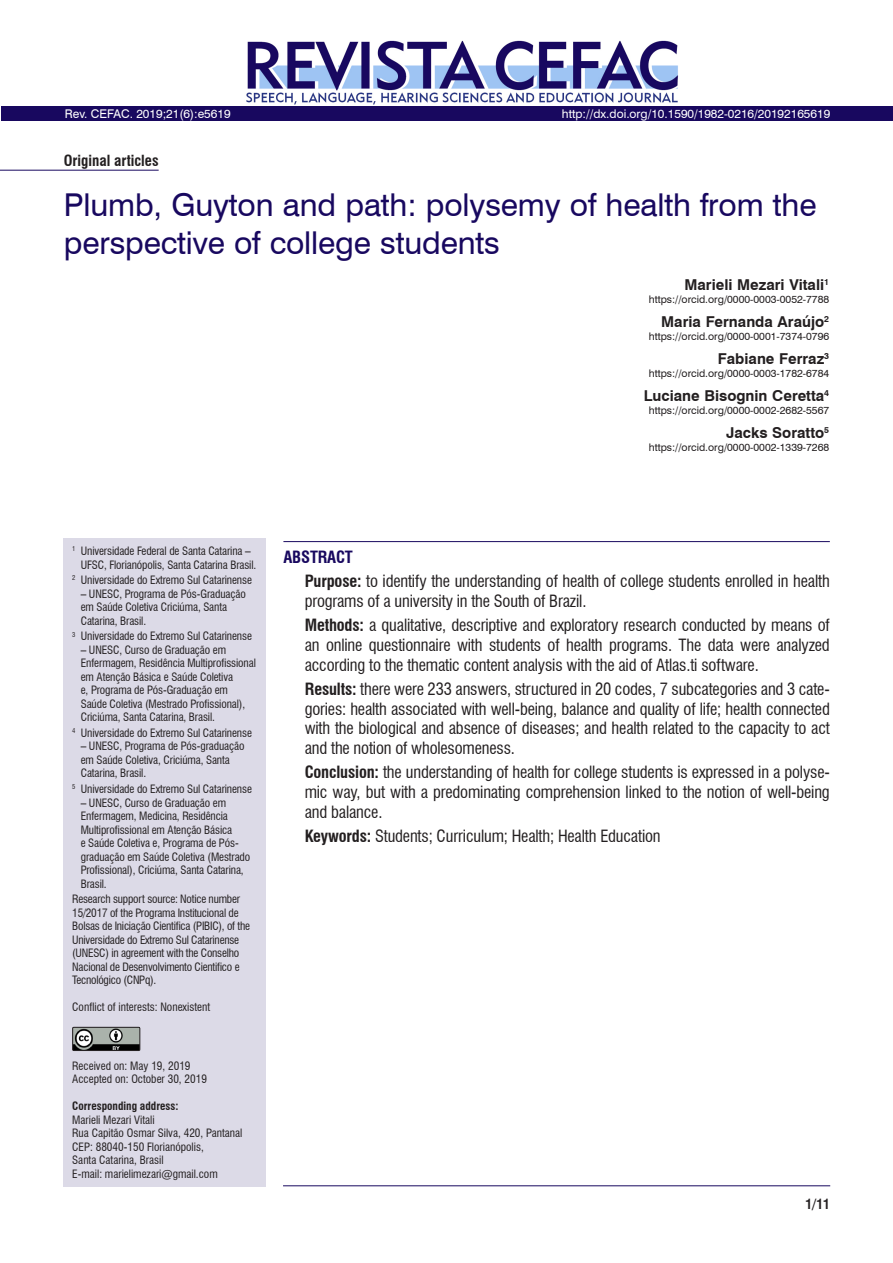
<style>
.page{position:relative;width:893px;height:1263px;background:#fff}
.page>*{position:absolute;margin:0;border:0;box-sizing:border-box;transform-origin:0 0}
.Titulo_só_inglês{font:31.5px/37.8px "Swiss 721 BT";letter-spacing:-.005em;color:#18085f}
.Resumo_só_ingles{font:condensed 16.5px/19.8px "Swiss 721 BT";letter-spacing:-.01em;color:#231f20;text-align:justify}
.Resumo_título{font:700 condensed 16.5px "Swiss 721 BT";letter-spacing:-.01em;color:#18085f}
.Autor{font:700 15px "Swiss 721 BT";color:#231f20}
.Tipo_de_artigo{font:700 condensed 15px "Swiss 721 BT";color:#231f20}
.Cabeço_autor_esquer{font:700 condensed 13.5px "Swiss 721 BT";color:#231f20}
.DOI_-_variável_1{font:12px "Swiss 721 BT";color:#fff}
.Legenda_bibliográfi{font:12px "Swiss 721 BT";color:#fff}
.Notas{font:condensed 11.25px/13.5px "Swiss 721 BT";letter-spacing:-.01em;color:#231f20}
.Notas_sem_paragrafo{font:condensed 11.25px/13.5px "Swiss 721 BT";letter-spacing:-.02em;color:#231f20}
.Endereço_correspond{font:condensed 11.25px/13.5px "Swiss 721 BT";color:#231f20}
.Endereço_correspond-2{font:700 condensed 11.25px "Swiss 721 BT";color:#231f20}
.ORCID{font:10.5px "Swiss 721 BT";color:#231f20}
.s1{font-weight:700}
</style>
<div class="page">
<div style="left:64px;top:538px;width:202px;height:648px;background:#dcdae7"></div>
<img style="left:74px;top:1029px;width:64px;height:20px">
<div style="left:72px;top:1027px;width:68px;height:24px;border:1px solid #231f20"></div>
<hr style="left:283px;top:541px;width:547px;height:1px;background:#18085f">
<hr style="left:283px;top:1185px;width:547px;height:1px;background:#18085f">
<hr style="left:0;top:170px;width:159px;height:1px;background:#18085f">
<img style="left:246px;top:40px;width:432px;height:65px">
<div style="left:1px;top:106px;width:892px;height:15px;background:#18085f"></div>
<p class="Legenda_bibliográfi" style="left:65px;top:106px;width:167px">Rev. CEFAC. 2019;21(6):e5619</p>
<p class="DOI_-_variável_1" style="left:562px;top:106px;width:270px">http://dx.doi.org/10.1590/1982-0216/20192165619</p>
<p class="Tipo_de_artigo" style="left:64px;top:152px;width:96px">Original articles</p>
<p class="Titulo_só_inglês" style="left:64px;top:185px;width:754px">Plumb, Guyton and path: polysemy of health from the perspective of college students</p>
<p class="Autor" style="left:684px;top:274px;width:146px">Marieli Mezari Vitali<sup>1</sup></p>
<p class="ORCID" style="left:649px;top:292px;width:182px">https://orcid.org/0000-0003-0052-7788</p>
<p class="Autor" style="left:661px;top:311px;width:169px">Maria Fernanda Araújo<sup>2</sup></p>
<p class="ORCID" style="left:649px;top:329px;width:182px">https://orcid.org/0000-0001-7374-0796</p>
<p class="Autor" style="left:718px;top:348px;width:113px">Fabiane Ferraz<sup>3</sup></p>
<p class="ORCID" style="left:649px;top:366px;width:182px">https://orcid.org/0000-0003-1782-6784</p>
<p class="Autor" style="left:644px;top:385px;width:187px">Luciane Bisognin Ceretta<sup>4</sup></p>
<p class="ORCID" style="left:649px;top:403px;width:182px">https://orcid.org/0000-0002-2682-5567</p>
<p class="Autor" style="left:726px;top:422px;width:105px">Jacks Soratto<sup>5</sup></p>
<p class="ORCID" style="left:649px;top:440px;width:182px">https://orcid.org/0000-0002-1339-7268</p>
<p class="Notas" style="left:81px;top:544px;width:177px;text-indent:-9px"><sup>1</sup> Universidade Federal de Santa Catarina –<br>UFSC, Florianópolis, Santa Catarina Brasil.</p>
<p class="Notas" style="left:72px;top:573px;width:181px"><sup>2</sup> Universidade do Extremo Sul Catarinense</p>
<p class="Notas" style="left:81px;top:587px;width:167px">– UNESC, Programa de Pós-Graduação em Saúde Coletiva Criciúma, Santa<br>Catarina, Brasil.</p>
<p class="Notas" style="left:72px;top:629px;width:181px"><sup>3</sup> Universidade do Extremo Sul Catarinense</p>
<p class="Notas" style="left:81px;top:643px;width:177px">– UNESC, Curso de Graduação em Enfermagem, Residência Multiprofissional em Atenção Básica e Saúde Coletiva<br>e, Programa de Pós-Graduação em Saúde Coletiva (Mestrado Profissional), Criciúma, Santa Catarina, Brasil.</p>
<p class="Notas" style="left:72px;top:726px;width:181px"><sup>4</sup> Universidade do Extremo Sul Catarinense</p>
<p class="Notas" style="left:81px;top:739px;width:165px">– UNESC, Programa de Pós-graduação em Saúde Coletiva, Criciúma, Santa<br>Catarina, Brasil.</p>
<p class="Notas" style="left:72px;top:782px;width:181px"><sup>5</sup> Universidade do Extremo Sul Catarinense</p>
<p class="Notas" style="left:81px;top:796px;width:171px">– UNESC, Curso de Graduação em<br>Enfermagem, Medicina, Residência<br>Multiprofissional em Atenção Básica<br>e Saúde Coletiva e, Programa de Pós&shy;graduação em Saúde Coletiva (Mestrado<br>Profissional), Criciúma, Santa Catarina,<br>Brasil.</p>
<p class="Notas_sem_paragrafo" style="left:72px;top:892px;width:179px">Research support source: Notice number 15/2017 of the Programa Institucional de Bolsas de Iniciação Cientifica (PIBIC), of the Universidade do Extremo Sul Catarinense (UNESC) in agreement with the Conselho Nacional de Desenvolvimento Cientifico e Tecnológico (CNPq).</p>
<p class="Notas" style="left:72px;top:1000px;width:139px">Conflict of interests: Nonexistent</p>
<p class="Endereço_correspond" style="left:72px;top:1059px;width:120px">Received on: May 19, 2019</p>
<p class="Endereço_correspond" style="left:72px;top:1072px;width:136px">Accepted on: October 30, 2019</p>
<p class="Endereço_correspond-2" style="left:72px;top:1099px;width:108px">Corresponding address:</p>
<p class="Endereço_correspond" style="left:72px;top:1113px;width:84px">Marieli Mezari Vitali</p>
<p class="Endereço_correspond" style="left:72px;top:1126px;width:172px">Rua Capitão Osmar Silva, 420, Pantanal</p>
<p class="Endereço_correspond" style="left:72px;top:1140px;width:133px">CEP: 88040-150 Florianópolis,<br>Santa Catarina, Brasil</p>
<p class="Endereço_correspond" style="left:72px;top:1167px;width:147px">E-mail: marielimezari@gmail.com</p>
<p class="Resumo_título" style="left:283px;top:547px;width:71px">ABSTRACT</p>
<p class="Resumo_só_ingles" style="left:305px;top:571px;width:527px"><span class="s1">Purpose:</span> to identify the understanding of health of college students enrolled in health programs of a university in the South of Brazil.</p>
<p class="Resumo_só_ingles" style="left:305px;top:615px;width:527px"><span class="s1">Methods:</span> a qualitative, descriptive and exploratory research conducted by means of an online questionnaire with students of health programs. The data were analyzed according to the thematic content analysis with the aid of Atlas.ti software.</p>
<p class="Resumo_só_ingles" style="left:305px;top:679px;width:527px"><span class="s1">Results:</span> there were 233 answers, structured in 20 codes, 7 subcategories and 3 cate&shy;gories: health associated with well-being, balance and quality of life; health connected with the biological and absence of diseases; and health related to the capacity to act and the notion of wholesomeness.</p>
<p class="Resumo_só_ingles" style="left:305px;top:762px;width:527px"><span class="s1">Conclusion:</span> the understanding of health for college students is expressed in a polyse&shy;mic way, but with a predominating comprehension linked to the notion of well-being and balance.</p>
<p class="Resumo_só_ingles" style="left:305px;top:826px;width:358px"><span class="s1">Keywords:</span> Students; Curriculum; Health; Health Education</p>
<p class="Cabeço_autor_esquer" style="left:805px;top:1195px;width:26px">1/11</p>
</div>
